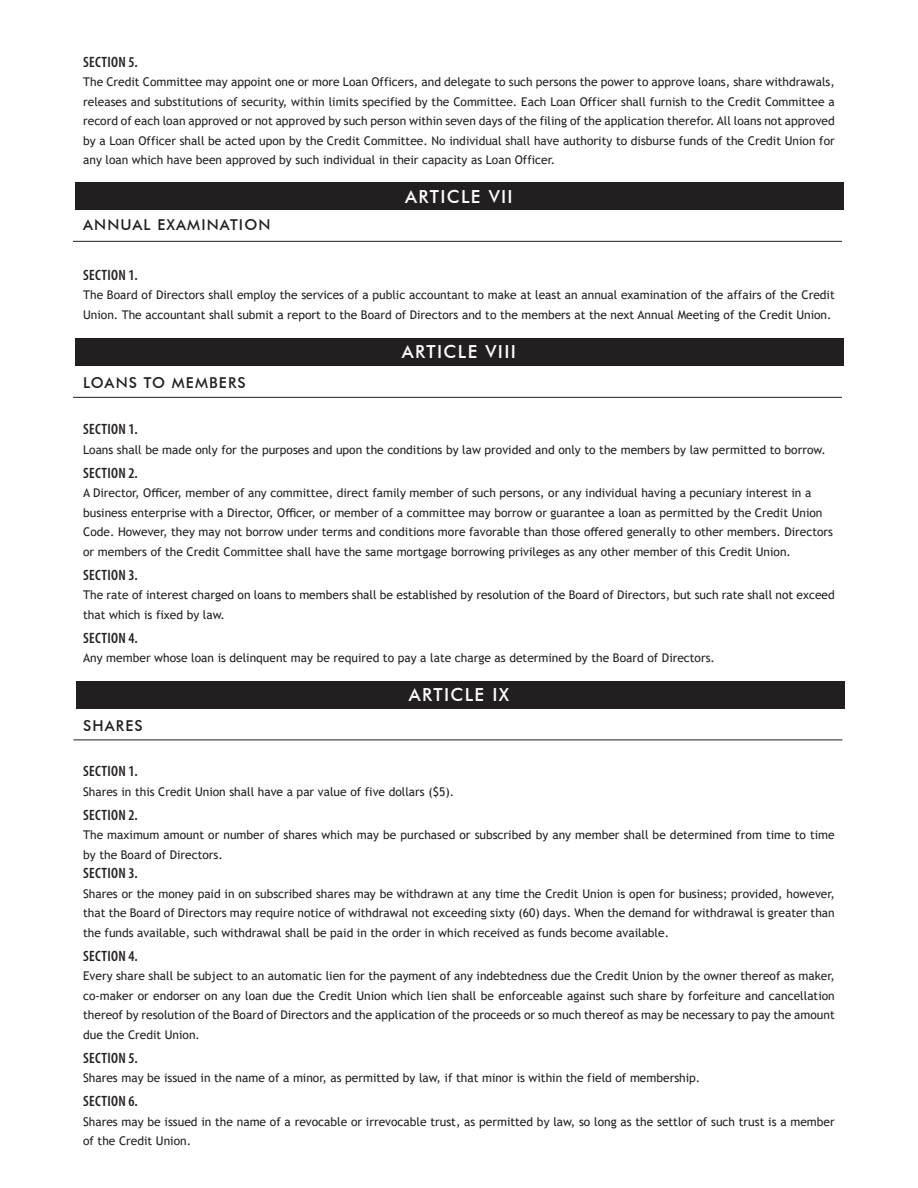
<style>
.page{position:relative;width:918px;height:1188px;background:#fff}
.page>*{position:absolute;margin:0;border:0;box-sizing:border-box;transform-origin:0 0}
.t1{font:500 18px "Futura BT";letter-spacing:.075em;color:#fff}
.t2{font:600 condensed 15px "Myriad Pro";letter-spacing:.02em;color:#231f20}
.t3{font:500 15px "Futura BT";letter-spacing:.075em;color:#231f20}
.t4{font:12px/19.5px "Trebuchet MS";color:#231f20}
</style>
<div class="page">
<div style="left:76px;top:681px;width:769px;height:28px;background:#231f20"></div>
<hr style="left:73px;top:740px;width:769px;height:1px;background:#231f20">
<div style="left:75px;top:182px;width:769px;height:28px;background:#231f20"></div>
<hr style="left:73px;top:241px;width:769px;height:1px;background:#231f20">
<div style="left:75px;top:338px;width:769px;height:28px;background:#231f20"></div>
<hr style="left:73px;top:397px;width:769px;height:1px;background:#231f20">
<p class="t2" style="left:83px;top:52px;width:56px">SECTION 5.</p>
<p class="t4" style="left:83px;top:72px;width:753px;text-align:justify">The Credit Committee may appoint one or more Loan Officers, and delegate to such persons the power to approve loans, share withdrawals, releases and substitutions of security, within limits specified by the Committee. Each Loan Officer shall furnish to the Credit Committee a record of each loan approved or not approved by such person within seven days of the filing of the application therefor. All loans not approved by a Loan Officer shall be acted upon by the Credit Committee. No individual shall have authority to disburse funds of the Credit Union for any loan which have been approved by such individual in their capacity as Loan Officer.</p>
<p class="t1" style="left:405px;top:186px;width:109px">ARTICLE VII</p>
<p class="t3" style="left:83px;top:216px;width:189px">ANNUAL EXAMINATION</p>
<p class="t2" style="left:83px;top:265px;width:56px">SECTION 1.</p>
<p class="t4" style="left:83px;top:285px;width:753px">The Board of Directors shall employ the services of a public accountant to make at least an annual examination of the affairs of the Credit<br>Union. The accountant shall submit a report to the Board of Directors and to the members at the next Annual Meeting of the Credit Union.</p>
<p class="t1" style="left:402px;top:340px;width:116px">ARTICLE VIII</p>
<p class="t3" style="left:83px;top:373px;width:164px">LOANS TO MEMBERS</p>
<p class="t2" style="left:83px;top:420px;width:56px">SECTION 1.</p>
<p class="t4" style="left:83px;top:440px;width:744px">Loans shall be made only for the purposes and upon the conditions by law provided and only to the members by law permitted to borrow.</p>
<p class="t2" style="left:83px;top:463px;width:56px">SECTION 2.</p>
<p class="t4" style="left:83px;top:483px;width:751px">A Director, Officer, member of any committee, direct family member of such persons, or any individual having a pecuniary interest in a business enterprise with a Director, Officer, or member of a committee may borrow or guarantee a loan as permitted by the Credit Union Code. However, they may not borrow under terms and conditions more favorable than those offered generally to other members. Directors or members of the Credit Committee shall have the same mortgage borrowing privileges as any other member of this Credit Union.</p>
<p class="t2" style="left:83px;top:565px;width:56px">SECTION 3.</p>
<p class="t4" style="left:83px;top:585px;width:753px">The rate of interest charged on loans to members shall be established by resolution of the Board of Directors, but such rate shall not exceed that which is fixed by law.</p>
<p class="t2" style="left:83px;top:628px;width:56px">SECTION 4.</p>
<p class="t4" style="left:83px;top:648px;width:633px">Any member whose loan is delinquent may be required to pay a late charge as determined by the Board of Directors.</p>
<p class="t1" style="left:409px;top:684px;width:102px">ARTICLE IX</p>
<p class="t3" style="left:83px;top:717px;width:61px">SHARES</p>
<p class="t2" style="left:83px;top:762px;width:56px">SECTION 1.</p>
<p class="t4" style="left:83px;top:782px;width:373px">Shares in this Credit Union shall have a par value of five dollars ($5).</p>
<p class="t2" style="left:83px;top:805px;width:56px">SECTION 2.</p>
<p class="t4" style="left:83px;top:825px;width:753px">The maximum amount or number of shares which may be purchased or subscribed by any member shall be determined from time to time by the Board of Directors.</p>
<p class="t2" style="left:83px;top:864px;width:56px">SECTION 3.</p>
<p class="t4" style="left:83px;top:884px;width:753px;text-align:justify">Shares or the money paid in on subscribed shares may be withdrawn at any time the Credit Union is open for business; provided, however, that the Board of Directors may require notice of withdrawal not exceeding sixty (60) days. When the demand for withdrawal is greater than the funds available, such withdrawal shall be paid in the order in which received as funds become available.</p>
<p class="t2" style="left:83px;top:946px;width:56px">SECTION 4.</p>
<p class="t4" style="left:83px;top:966px;width:753px;text-align:justify">Every share shall be subject to an automatic lien for the payment of any indebtedness due the Credit Union by the owner thereof as maker, co-maker or endorser on any loan due the Credit Union which lien shall be enforceable against such share by forfeiture and cancellation thereof by resolution of the Board of Directors and the application of the proceeds or so much thereof as may be necessary to pay the amount due the Credit Union.</p>
<p class="t2" style="left:83px;top:1048px;width:56px">SECTION 5.</p>
<p class="t4" style="left:83px;top:1068px;width:619px">Shares may be issued in the name of a minor, as permitted by law, if that minor is within the field of membership.</p>
<p class="t2" style="left:83px;top:1092px;width:56px">SECTION 6.</p>
<p class="t4" style="left:83px;top:1112px;width:753px">Shares may be issued in the name of a revocable or irrevocable trust, as permitted by law, so long as the settlor of such trust is a member of the Credit Union.</p>
</div>
